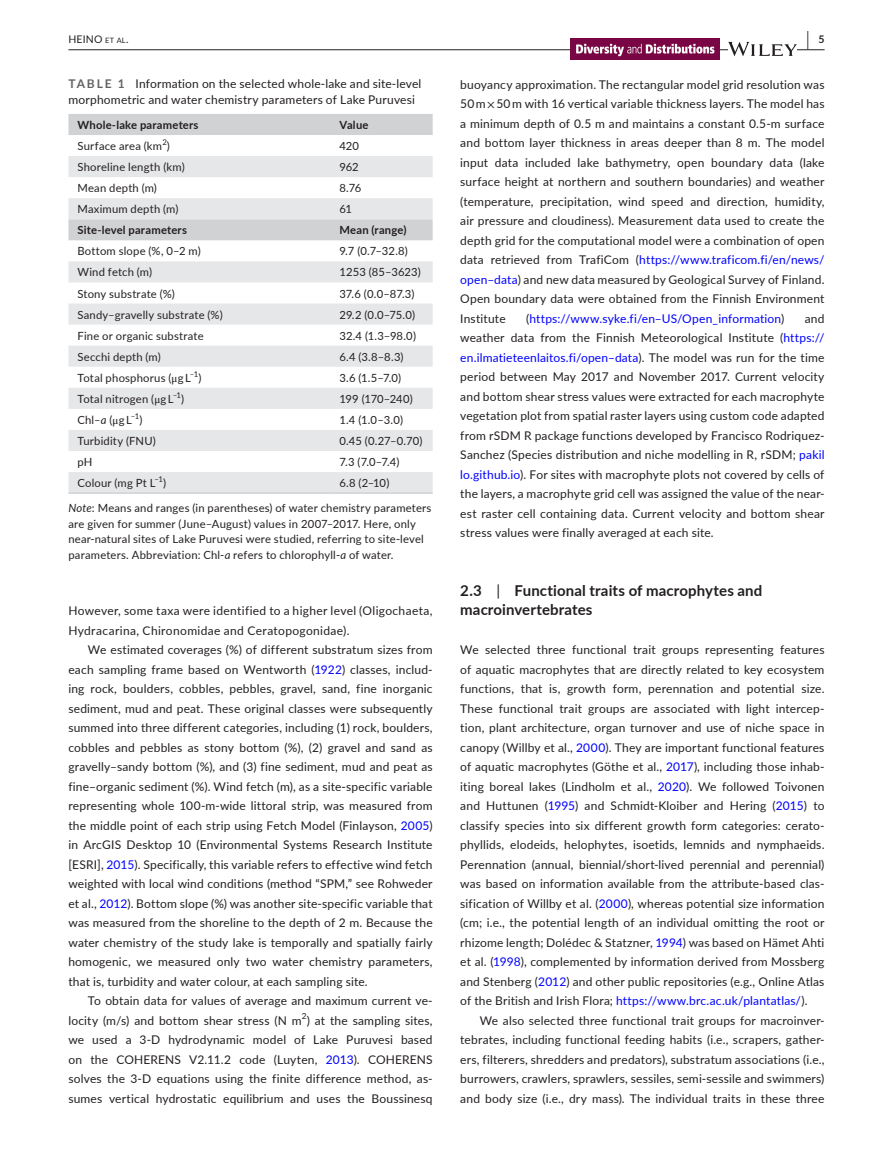
<style>
.page{position:relative;width:893px;height:1174px;background:#fff}
.page>*{position:absolute;margin:0;border:0;box-sizing:border-box;transform-origin:0 0}
.t1{font:700 19.5px "Lato";color:#231f20;scale:.43 1}
.t2{font:700 15px/19.5px "Lato";letter-spacing:.01em;color:#231f20}
.t3{font:12px/19.5px "Lato";letter-spacing:.015em;color:#231f20;text-align:justify}
.t4{font:12px "Lato";letter-spacing:.015em;color:#00f}
.t5{font:11.25px/15.8px "Lato";letter-spacing:.015em;color:#231f20}
.t6{font:700 11.25px "Lato";letter-spacing:.02em;color:#231f20}
.t7{font:11.25px "Lato";letter-spacing:-.01em;color:#231f20}
.t8{font:10.5px "Lato";letter-spacing:.015em;color:#231f20}
.t9{font:7.8px "Lato";color:#231f20}
.s1{font-size:7.35px}
.s2{font-weight:700;color:#636366}
.s3{font-family:"STIX"}
.s4{font-style:italic}
.s5{color:#00f}
.s6{color:#231f20}
.s7{font-weight:400}
</style>
<div class="page">
<hr style="left:68px;top:49px;width:756px;height:1px;background:#231f20">
<img style="left:571px;top:39px;width:149px;height:20px">
<svg style="left:728px;top:42px;width:69px;height:14px"></svg>
<div style="left:68px;top:114px;width:365px;height:21px;background:#d1d2d4"></div>
<svg style="left:68px;top:156px;width:365px;height:336px;fill:#e6e7e9"></svg>
<hr style="left:68px;top:492px;width:262px;height:2px;background:#d1d2d4">
<hr style="left:330px;top:492px;width:103px;height:2px;background:#d1d2d4">
<p class="t8" style="left:68px;top:31px;width:62px">HEINO <span class="s1">et al</span>.</p>
<h1 class="t1" style="left:807px;top:25px;width:43px">| <sup>5</sup></h1>
<p class="t3" style="left:68px;top:75px;width:354px;line-height:16.5px"><span class="s2">TABLE 1</span> Information on the selected whole-lake and site-level morphometric and water chemistry parameters of Lake Puruvesi</p>
<p class="t6" style="left:77px;top:117px;width:123px">Whole-lake parameters</p>
<p class="t6" style="left:339px;top:117px;width:31px">Value</p>
<p class="t5" style="left:77px;top:138px;width:94px">Surface area (km )</p>
<p class="t9" style="left:162px;top:137px;width:6px">2</p>
<p class="t5" style="left:339px;top:138px;width:21px">420</p>
<p class="t5" style="left:77px;top:159px;width:109px">Shoreline length (km)</p>
<p class="t5" style="left:339px;top:159px;width:21px">962</p>
<p class="t5" style="left:77px;top:180px;width:81px">Mean depth (m)</p>
<p class="t5" style="left:339px;top:180px;width:23px">8.76</p>
<p class="t5" style="left:77px;top:201px;width:102px">Maximum depth (m)</p>
<p class="t5" style="left:339px;top:201px;width:14px">61</p>
<p class="t6" style="left:77px;top:222px;width:111px">Site-level parameters</p>
<p class="t6" style="left:339px;top:222px;width:69px">Mean (range)</p>
<p class="t5" style="left:77px;top:243px;width:125px">Bottom slope (%, 0–2 m)</p>
<p class="t5" style="left:339px;top:243px;width:70px">9.7 (0.7–32.8)</p>
<p class="t5" style="left:77px;top:264px;width:76px">Wind fetch (m)</p>
<p class="t5" style="left:339px;top:264px;width:83px">1253 (85–3623)</p>
<p class="t5" style="left:77px;top:285px;width:99px">Stony substrate (%)</p>
<p class="t5" style="left:339px;top:285px;width:77px">37.6 (0.0–87.3)</p>
<p class="t5" style="left:77px;top:306px;width:147px">Sandy–gravelly substrate (%)</p>
<p class="t5" style="left:339px;top:306px;width:77px">29.2 (0.0–75.0)</p>
<p class="t5" style="left:77px;top:327px;width:128px">Fine or organic substrate</p>
<p class="t5" style="left:339px;top:327px;width:78px">32.4 (1.3–98.0)</p>
<p class="t5" style="left:77px;top:348px;width:85px">Secchi depth (m)</p>
<p class="t5" style="left:339px;top:348px;width:66px">6.4 (3.8–8.3)</p>
<p class="t5" style="left:77px;top:369px;width:115px">Total phosphorus (<span class="s3">μ</span>g L</p>
<p class="t9" style="left:190px;top:368px;width:10px">–1</p>
<p class="t5" style="left:198px;top:369px;width:5px">)</p>
<p class="t5" style="left:339px;top:369px;width:63px">3.6 (1.5–7.0)</p>
<p class="t5" style="left:77px;top:390px;width:98px">Total nitrogen (<span class="s3">μ</span>g L</p>
<p class="t9" style="left:173px;top:389px;width:10px">–1</p>
<p class="t5" style="left:181px;top:390px;width:5px">)</p>
<p class="t7" style="left:339px;top:391px;width:75px">199 (170–240)</p>
<p class="t5" style="left:77px;top:411px;width:56px">Chl–<span class="s4">a</span> (<span class="s3">μ</span>g L</p>
<p class="t9" style="left:131px;top:410px;width:10px">–1</p>
<p class="t5" style="left:139px;top:411px;width:5px">)</p>
<p class="t5" style="left:339px;top:411px;width:65px">1.4 (1.0–3.0)</p>
<p class="t5" style="left:77px;top:432px;width:80px">Turbidity (FNU)</p>
<p class="t5" style="left:339px;top:432px;width:84px">0.45 (0.27–0.70)</p>
<p class="t5" style="left:77px;top:453px;width:17px">pH</p>
<p class="t5" style="left:339px;top:453px;width:61px">7.3 (7.0–7.4)</p>
<p class="t5" style="left:77px;top:474px;width:80px">Colour (mg Pt L</p>
<p class="t9" style="left:155px;top:473px;width:10px">–1</p>
<p class="t5" style="left:163px;top:474px;width:5px">)</p>
<p class="t5" style="left:339px;top:474px;width:51px">6.8 (2–10)</p>
<p class="t5" style="left:68px;top:499px;width:365px"><span class="s4">Note</span>: Means and ranges (in parentheses) of water chemistry parameters are given for summer (June–August) values in 2007–2017. Here, only near-natural sites of Lake Puruvesi were studied, referring to site-level parameters. Abbreviation: Chl-<span class="s4">a</span> refers to chlorophyll-<span class="s4">a</span> of water.</p>
<p class="t3" style="left:68px;top:600px;width:366px">However, some taxa were identified to a higher level (Oligochaeta,<br>Hydracarina, Chironomidae and Ceratopogonidae).</p>
<p class="t3" style="left:68px;top:639px;width:366px;text-indent:20px">We estimated coverages (%) of different substratum sizes from each sampling frame based on Wentworth (<span class="s5">1922</span>) classes, includ&shy;ing rock, boulders, cobbles, pebbles, gravel, sand, fine inorganic sediment, mud and peat. These original classes were subsequently summed into three different categories, including (1) rock, boulders, cobbles and pebbles as stony bottom (%), (2) gravel and sand as gravelly–sandy bottom (%), and (3) fine sediment, mud and peat as fine–organic sediment (%). Wind fetch (m), as a site-specific variable representing whole 100-m-wide littoral strip, was measured from the middle point of each strip using Fetch Model (Finlayson, <span class="s5">2005</span>) in ArcGIS Desktop 10 (Environmental Systems Research Institute [ESRI], <span class="s5">2015</span>). Specifically, this variable refers to effective wind fetch weighted with local wind conditions (method “SPM,” see Rohweder et al., <span class="s5">2012</span>). Bottom slope (%) was another site-specific variable that was measured from the shoreline to the depth of 2 m. Because the water chemistry of the study lake is temporally and spatially fairly homogenic, we measured only two water chemistry parameters, that is, turbidity and water colour, at each sampling site.</p>
<p class="t3" style="left:68px;top:990px;width:366px;text-indent:20px">To obtain data for values of average and maximum current ve&shy;locity (m/s) and bottom shear stress (N m<sup>2</sup>) at the sampling sites, we used a 3-D hydrodynamic model of Lake Puruvesi based on the COHERENS V2.11.2 code (Luyten, <span class="s5">2013</span>). COHERENS solves the 3-D equations using the finite difference method, as&shy;sumes vertical hydrostatic equilibrium and uses the Boussinesq</p>
<p class="t3" style="left:460px;top:74px;width:366px">buoyancy approximation. The rectangular model grid resolution was 50 m <span class="s3">×</span> 50 m with 16 vertical variable thickness layers. The model has a minimum depth of 0.5 m and maintains a constant 0.5-m surface and bottom layer thickness in areas deeper than 8 m. The model input data included lake bathymetry, open boundary data (lake surface height at northern and southern boundaries) and weather (temperature, precipitation, wind speed and direction, humidity, air pressure and cloudiness). Measurement data used to create the depth grid for the computational model were a combination of open data retrieved from TrafiCom (<span class="s5">https://www.traficom.fi/en/news/ open–data</span>) and new data measured by Geological Survey of Finland.<br>Open boundary data were obtained from the Finnish Environment Institute</p>
<p class="t4" style="left:526px;top:310px;width:260px"><span class="s6">(</span>https://www.syke.fi/en–US/Open_information<span class="s6">)</span></p>
<p class="t3" style="left:460px;top:308px;width:366px;text-indent:344px">and weather data from the Finnish Meteorological Institute (<span class="s5">https:// en.ilmatieteenlaitos.fi/open–data</span>). The model was run for the time period between May 2017 and November 2017. Current velocity and bottom shear stress values were extracted for each macrophyte vegetation plot from spatial raster layers using custom code adapted from rSDM R package functions developed by Francisco Rodriquez-Sanchez (Species distribution and niche modelling in R, rSDM; <span class="s5">pakil lo.github.io</span>). For sites with macrophyte plots not covered by cells of the layers, a macrophyte grid cell was assigned the value of the near&shy;est raster cell containing data. Current velocity and bottom shear stress values were finally averaged at each site.</p>
<p class="t2" style="left:460px;top:580px;width:304px">2.3 <span class="s7">|</span> Functional traits of macrophytes and macroinvertebrates</p>
<p class="t3" style="left:460px;top:639px;width:366px">We selected three functional trait groups representing features of aquatic macrophytes that are directly related to key ecosystem functions, that is, growth form, perennation and potential size.<br>These functional trait groups are associated with light intercep&shy;tion, plant architecture, organ turnover and use of niche space in canopy (Willby et al., <span class="s5">2000</span>). They are important functional features of aquatic macrophytes (Göthe et al., <span class="s5">2017</span>), including those inhab&shy;iting boreal lakes (Lindholm et al., <span class="s5">2020</span>). We followed Toivonen and Huttunen (<span class="s5">1995</span>) and Schmidt-Kloiber and Hering (<span class="s5">2015</span>) to classify species into six different growth form categories: cerato&shy;phyllids, elodeids, helophytes, isoetids, lemnids and nymphaeids.<br>Perennation (annual, biennial/short-lived perennial and perennial) was based on information available from the attribute-based clas&shy;sification of Willby et al. (<span class="s5">2000</span>), whereas potential size information (cm; i.e., the potential length of an individual omitting the root or rhizome length; Dolédec &amp; Statzner, <span class="s5">1994</span>) was based on Hämet Ahti et al. (<span class="s5">1998</span>), complemented by information derived from Mossberg and Stenberg (<span class="s5">2012</span>) and other public repositories (e.g., Online Atlas of the British and Irish Flora; <span class="s5">https://www.brc.ac.uk/plantatlas/</span>).</p>
<p class="t3" style="left:460px;top:1010px;width:366px;text-indent:20px">We also selected three functional trait groups for macroinver&shy;tebrates, including functional feeding habits (i.e., scrapers, gather&shy;ers, filterers, shredders and predators), substratum associations (i.e., burrowers, crawlers, sprawlers, sessiles, semi-sessile and swimmers) and body size (i.e., dry mass). The individual traits in these three</p>
</div>
